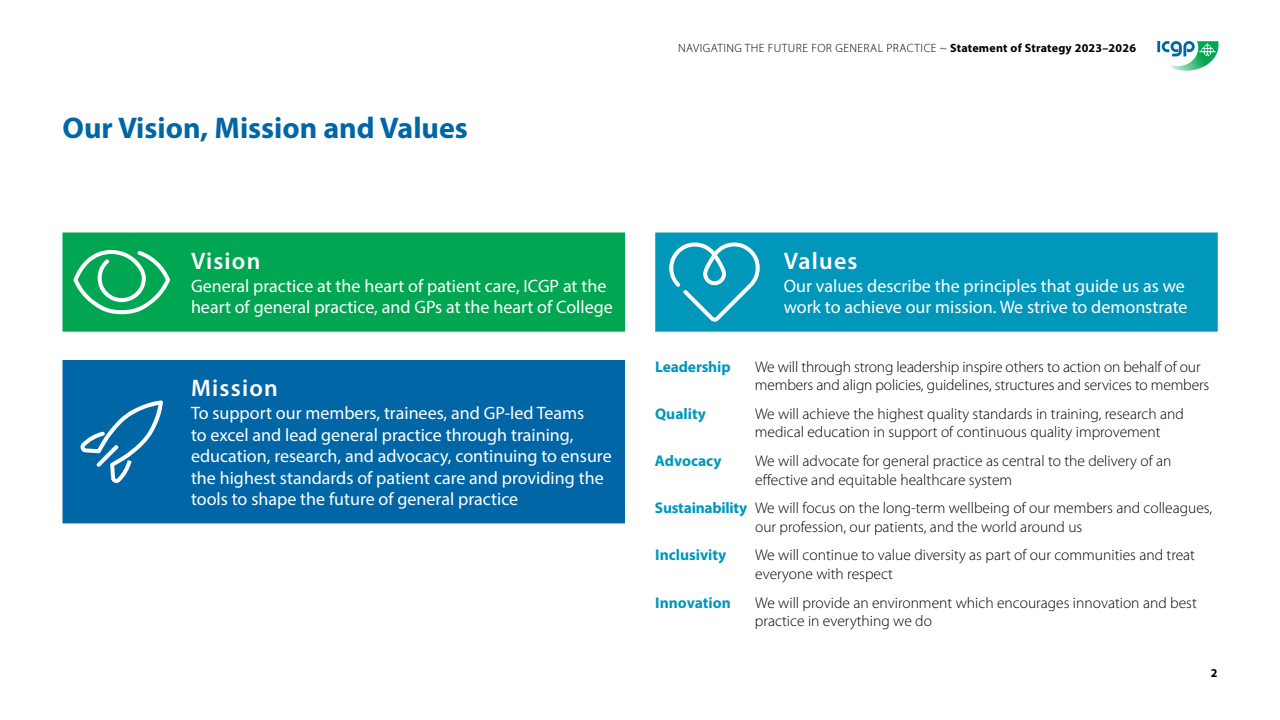
<style>
.page{position:relative;width:1280px;height:720px;background:#fff}
.page>*{position:absolute;margin:0;border:0;box-sizing:border-box;transform-origin:0 0}
.t1{font:700 30px "Myriad Pro";color:#0066a6}
.t2{font:600 24px "Myriad Pro";letter-spacing:.05em;color:#fff}
.t3{font:18px/21.6px "Myriad Pro";color:#fff}
.t4{font:300 15.5px/18.6px "Myriad Pro";color:#000}
.t5{font:700 15.5px "Myriad Pro";color:#0097bb}
.t6{font:300 12px "Myriad Pro";letter-spacing:.04em;color:#000}
.t7{font:700 12px "Myriad Pro";color:#000}
.s1{font-weight:700}
.s2{font-weight:700;color:#0097bb}
</style>
<div class="page">
<svg style="left:1171px;top:41px;width:48px;height:30px"></svg>
<svg style="left:1157px;top:41px;width:38px;height:15px"></svg>
<div style="left:62px;top:232px;width:563px;height:100px;background:#00a651"></div>
<svg style="left:74px;top:250px;width:96px;height:64px"></svg>
<div style="left:62px;top:360px;width:563px;height:163px;background:#0066a6"></div>
<svg style="left:81px;top:400px;width:82px;height:83px;background:#2a7fb4"></svg>
<div style="left:655px;top:232px;width:563px;height:100px;background:#0097bb"></div>
<svg style="left:669px;top:243px;width:91px;height:79px;background:#2da9c6"></svg>
<h1 class="t1" style="left:62px;top:108px;width:407px">Our Vision, Mission and Values</h1>
<p class="t6" style="left:678px;top:41px;width:459px">NAVIGATING THE FUTURE FOR GENERAL PRACTICE ~ <span class="s1">Statement of Strategy 2023–2026</span></p>
<h2 class="t2" style="left:191px;top:245px;width:71px">Vision</h2>
<p class="t3" style="left:191px;top:275px;width:423px">General practice at the heart of patient care, ICGP at the heart of general practice, and GPs at the heart of College</p>
<h2 class="t2" style="left:191px;top:373px;width:88px">Mission</h2>
<p class="t3" style="left:191px;top:402px;width:422px">To support our members, trainees, and GP-led Teams<br>to excel and lead general practice through training, education, research, and advocacy, continuing to ensure the highest standards of patient care and providing the tools to shape the future of general practice</p>
<h2 class="t2" style="left:784px;top:245px;width:75px">Values</h2>
<p class="t3" style="left:784px;top:275px;width:405px">Our values describe the principles that guide us as we work to achieve our mission. We strive to demonstrate</p>
<p class="t5" style="left:655px;top:356px;width:77px">Leadership</p>
<p class="t4" style="left:755px;top:357px;width:456px">We will through strong leadership inspire others to action on behalf of our members and align policies, guidelines, structures and services to members</p>
<p class="t5" style="left:655px;top:403px;width:52px">Quality</p>
<p class="t4" style="left:755px;top:404px;width:430px">We will achieve the highest quality standards in training, research and medical education in support of continuous quality improvement</p>
<p class="t5" style="left:655px;top:451px;width:68px">Advocacy</p>
<p class="t4" style="left:755px;top:451px;width:418px">We will advocate for general practice as central to the delivery of an effective and equitable healthcare system</p>
<p class="t4" style="left:755px;top:499px;width:459px;text-indent:-100px"><span class="s2">Sustainability</span> We will focus on the long-term wellbeing of our members and colleagues, our profession, our patients, and the world around us</p>
<p class="t5" style="left:655px;top:545px;width:73px">Inclusivity</p>
<p class="t4" style="left:755px;top:546px;width:442px">We will continue to value diversity as part of our communities and treat everyone with respect</p>
<p class="t5" style="left:655px;top:592px;width:77px">Innovation</p>
<p class="t4" style="left:755px;top:593px;width:443px">We will provide an environment which encourages innovation and best practice in everything we do</p>
<p class="t7" style="left:1211px;top:665px;width:8px">2</p>
</div>
